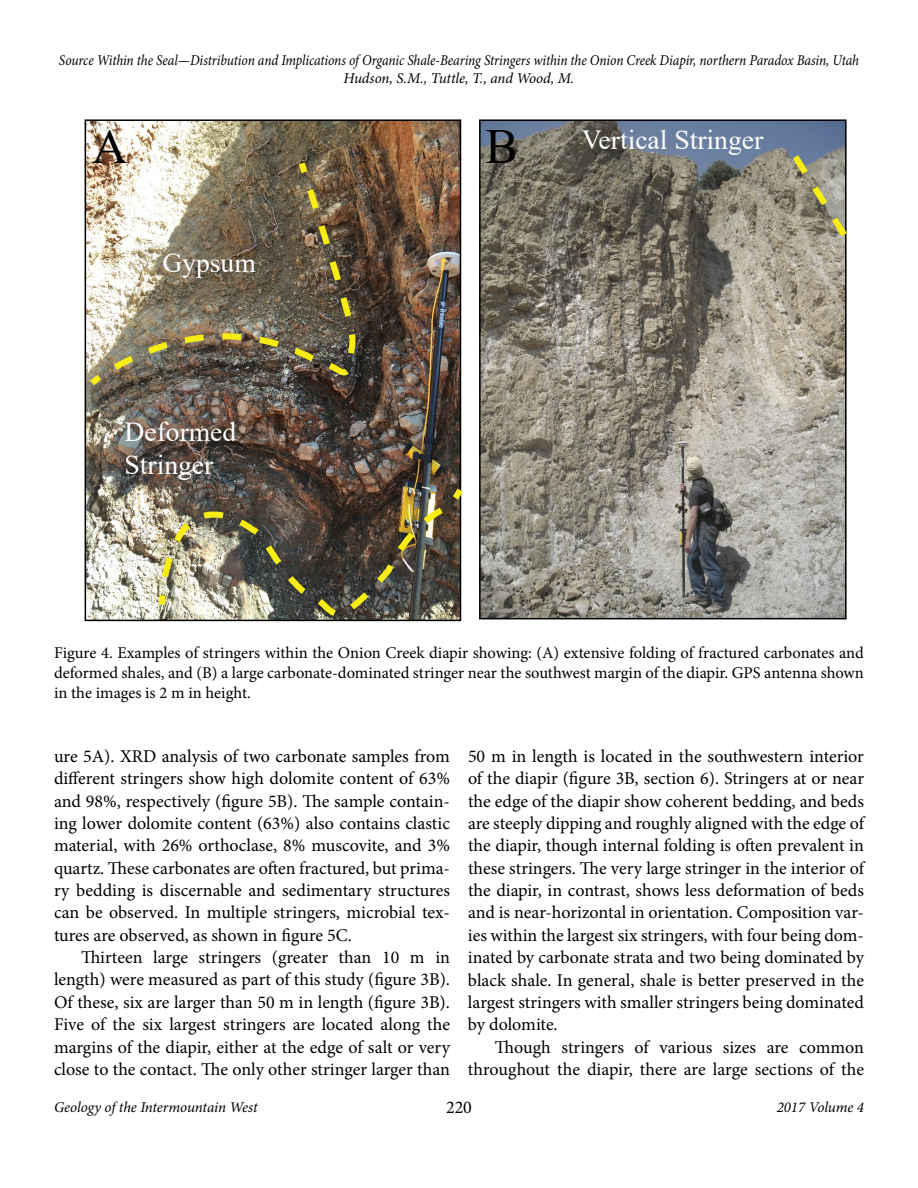
<style>
.page{position:relative;width:918px;height:1188px;background:#fff}
.page>*{position:absolute;margin:0;border:0;box-sizing:border-box;transform-origin:0 0}
.t1{font:49.05px "Times New Roman";color:#000}
.t2{font:27.6px/33.2px "Times New Roman";color:#fff}
.t3{font:18px/22.4px "Minion Pro";color:#000;text-align:justify}
.t4{font:16.5px/19.8px "Minion Pro";letter-spacing:-.005em;color:#000;text-align:justify}
.t5{font:italic 15px/18px "Minion Pro";letter-spacing:-.01em;color:#000;text-align:center;scale:.9 1}
.t6{font:italic 15px "Minion Pro";letter-spacing:-.01em;color:#000}
</style>
<div class="page">
<img style="left:88px;top:122px;width:370px;height:496px">
<img style="left:482px;top:122px;width:362px;height:494px">
<div style="left:85px;top:119px;width:376px;height:502px;border:2px solid #000"></div>
<div style="left:479px;top:119px;width:368px;height:500px;border:2px solid #000"></div>
<svg style="left:86px;top:369px;width:22px;height:20px"></svg>
<img style="left:107px;top:174px;width:255px;height:212px">
<svg style="left:294px;top:156px;width:18px;height:24px"></svg>
<svg style="left:156px;top:589px;width:2px;height:22px"></svg>
<img style="left:158px;top:483px;width:300px;height:139px">
<svg style="left:447px;top:482px;width:16px;height:24px"></svg>
<svg style="left:782px;top:140px;width:65px;height:101px;background:#92907f"></svg>
<p class="t5" style="left:59px;top:51px;width:890px">Source Within the Seal—Distribution and Implications of Organic Shale-Bearing Stringers within the Onion Creek Diapir, northern Paradox Basin, Utah<br>Hudson, S.M., Tuttle, T., and Wood, M.</p>
<h1 class="t1" style="left:92px;top:112px;width:37px">A</h1>
<h1 class="t1" style="left:485px;top:112px;width:34px">B</h1>
<h2 class="t2" style="left:162px;top:245px;width:95px">Gypsum</h2>
<h2 class="t2" style="left:125px;top:414px;width:113px">Deformed<br>Stringer</h2>
<h2 class="t2" style="left:582px;top:122px;width:183px">Vertical Stringer</h2>
<p class="t4" style="left:54px;top:643px;width:812px">Figure 4. Examples of stringers within the Onion Creek diapir showing: (A) extensive folding of fractured carbonates and deformed shales, and (B) a large carbonate-dominated stringer near the southwest margin of the diapir. GPS antenna shown in the images is 2 m in height.</p>
<p class="t3" style="left:54px;top:745px;width:398px">ure 5A). XRD analysis of two carbonate samples from different stringers show high dolomite content of 63% and 98%, respectively (figure 5B). The sample contain&shy;ing lower dolomite content (63%) also contains clastic material, with 26% orthoclase, 8% muscovite, and 3% quartz. These carbonates are often fractured, but prima&shy;ry bedding is discernable and sedimentary structures can be observed. In multiple stringers, microbial tex&shy;tures are observed, as shown in figure 5C.</p>
<p class="t3" style="left:54px;top:946px;width:398px;text-indent:27px">Thirteen large stringers (greater than 10 m in length) were measured as part of this study (figure 3B).<br>Of these, six are larger than 50 m in length (figure 3B).<br>Five of the six largest stringers are located along the margins of the diapir, either at the edge of salt or very close to the contact. The only other stringer larger than</p>
<p class="t3" style="left:468px;top:745px;width:398px">50 m in length is located in the southwestern interior of the diapir (figure 3B, section 6). Stringers at or near the edge of the diapir show coherent bedding, and beds are steeply dipping and roughly aligned with the edge of the diapir, though internal folding is often prevalent in these stringers. The very large stringer in the interior of the diapir, in contrast, shows less deformation of beds and is near-horizontal in orientation. Composition var&shy;ies within the largest six stringers, with four being dom&shy;inated by carbonate strata and two being dominated by black shale. In general, shale is better preserved in the largest stringers with smaller stringers being dominated by dolomite.</p>
<p class="t3" style="left:468px;top:1036px;width:398px;text-align:right">Though stringers of various sizes are common throughout the diapir, there are large sections of the</p>
<p class="t6" style="left:54px;top:1097px;width:205px">Geology of the Intermountain West</p>
<p class="t6" style="left:777px;top:1097px;width:89px">2017 Volume 4</p>
<p class="t3" style="left:446px;top:1096px;width:27px">220</p>
</div>
